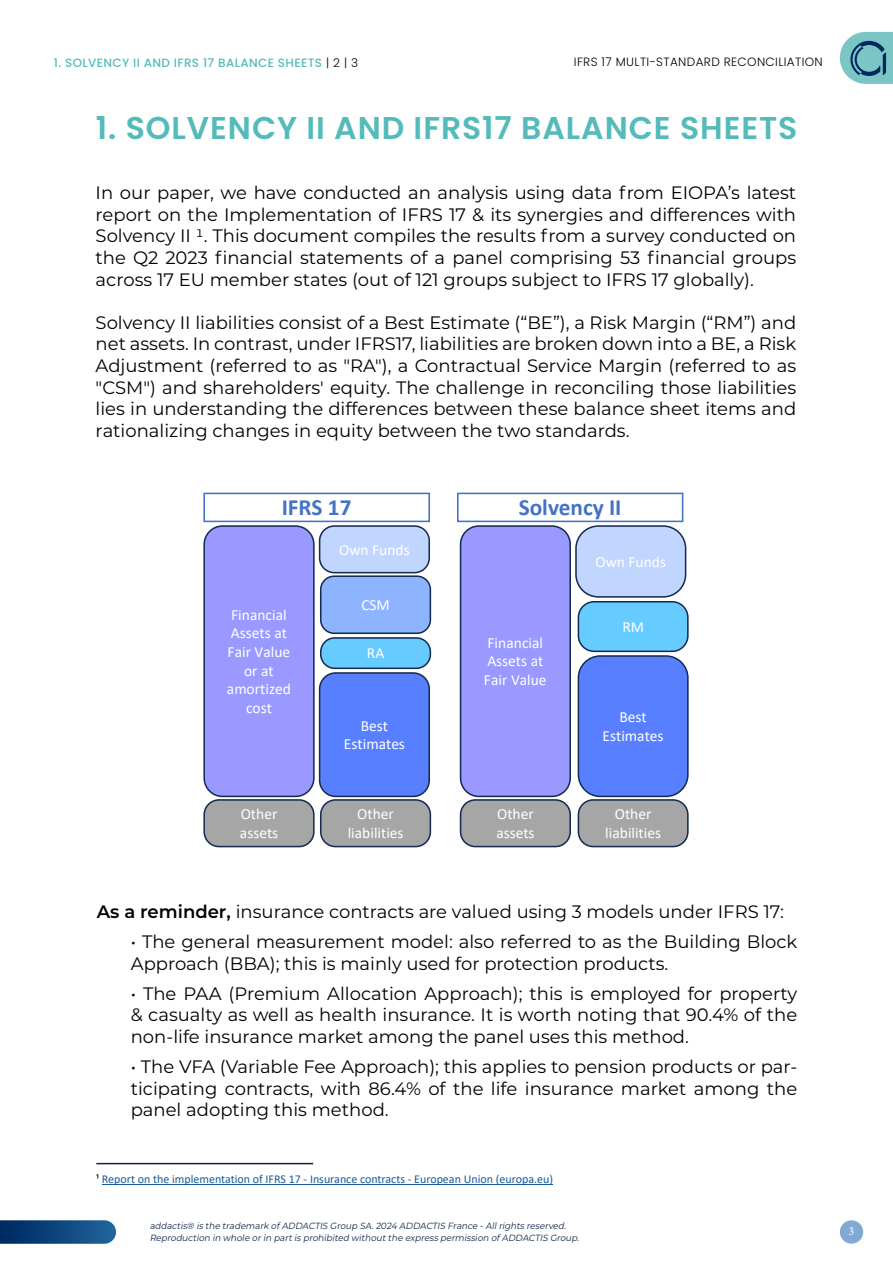
<style>
.page{position:relative;width:893px;height:1263px;background:#fff}
.page>*{position:absolute;margin:0;border:0;box-sizing:border-box;transform-origin:0 0}
.t1{font:600 31.5px "Poppins";letter-spacing:.03em;color:#54bbba}
.t2{font:700 23.25px "Calibri";color:#4472c4}
.t3{font:18px/21.6px "Montserrat";color:#000;text-align:justify}
.t4{font:15.45px/18.6px "Calibri";color:#fff;text-align:center}
.t5{font:12px "Calibri";color:#165b9a}
.t6{font:500 12px "Poppins";letter-spacing:.03em;color:#54bbba}
.t7{font:300 12px "Poppins";letter-spacing:.03em;color:#000}
.t8{font:12px "Minion Pro";color:#fff}
.t9{font:italic 9px/11.7px "Montserrat";color:#0b2246}
.s1{font-weight:300;color:#050510}
.s2{font-weight:600}
.s3{color:#000}
</style>
<div class="page">
<svg style="left:0;top:1220px;width:116px;height:24px;background:#184d83"></svg>
<div style="left:840px;top:1220px;width:23px;height:24px;background:#82a9d5;border-radius:50%"></div>
<svg style="left:840px;top:32px;width:53px;height:52px;background:#75b5bb"></svg>
<hr style="left:102px;top:1184px;width:451px;height:1px;background:#165b9a">
<hr style="left:96px;top:1163px;width:217px;height:1px;background:#0b2246">
<div style="left:204px;top:526px;width:110px;height:270px;background:#99f;border-radius:18px"></div>
<div style="left:203px;top:525px;width:112px;height:272px;border:2px solid #172c51;border-radius:18px"></div>
<div style="left:461px;top:526px;width:109px;height:270px;background:#99f;border-radius:18px"></div>
<div style="left:460px;top:525px;width:111px;height:272px;border:2px solid #172c51;border-radius:18px"></div>
<div style="left:320px;top:526px;width:109px;height:47px;background:#c1d6ff;border-radius:15px"></div>
<div style="left:319px;top:525px;width:111px;height:48px;border:2px solid #172c51;border-radius:15px"></div>
<div style="left:576px;top:526px;width:110px;height:71px;background:#c1d6ff;border-radius:22px"></div>
<div style="left:575px;top:525px;width:111px;height:73px;border:2px solid #172c51;border-radius:22px"></div>
<div style="left:321px;top:576px;width:109px;height:57px;background:#8fb4ff;border-radius:13px"></div>
<div style="left:320px;top:575px;width:111px;height:59px;border:2px solid #172c51;border-radius:13px"></div>
<div style="left:321px;top:638px;width:109px;height:30px;background:#6cf;border-radius:14px"></div>
<div style="left:320px;top:637px;width:111px;height:32px;border:2px solid #172c51;border-radius:14px"></div>
<div style="left:320px;top:673px;width:109px;height:123px;background:#577fff;border-radius:16px"></div>
<div style="left:319px;top:672px;width:111px;height:125px;border:2px solid #172c51;border-radius:16px"></div>
<div style="left:578px;top:602px;width:110px;height:49px;background:#6cf;border-radius:16px"></div>
<div style="left:578px;top:601px;width:110px;height:51px;border:2px solid #172c51;border-radius:16px"></div>
<div style="left:578px;top:656px;width:110px;height:140px;background:#577fff;border-radius:22px"></div>
<div style="left:578px;top:655px;width:110px;height:142px;border:2px solid #172c51;border-radius:22px"></div>
<div style="left:204px;top:800px;width:110px;height:46px;background:#a6a6a6;border-radius:15px"></div>
<div style="left:203px;top:799px;width:112px;height:48px;border:2px solid #172c51;border-radius:15px"></div>
<div style="left:460px;top:799px;width:111px;height:48px;background:#a6a6a6;border:2px solid #172c51;border-radius:15px"></div>
<div style="left:321px;top:800px;width:109px;height:46px;background:#a6a6a6;border-radius:15px"></div>
<div style="left:320px;top:799px;width:111px;height:48px;border:2px solid #172c51;border-radius:15px"></div>
<div style="left:578px;top:800px;width:110px;height:46px;background:#a6a6a6;border-radius:15px"></div>
<div style="left:578px;top:799px;width:110px;height:48px;border:2px solid #172c51;border-radius:15px"></div>
<div style="left:203px;top:493px;width:227px;height:29px;border:2px solid #4472c4"></div>
<div style="left:457px;top:493px;width:226px;height:29px;border:2px solid #4472c4"></div>
<p class="t6" style="left:54px;top:55px;width:306px">1. SOLVENCY II AND IFRS 17 BALANCE SHEETS <span class="s1">| 2 | 3</span></p>
<p class="t7" style="left:574px;top:55px;width:250px">IFRS 17 MULTI-STANDARD RECONCILIATION</p>
<h1 class="t1" style="left:96px;top:110px;width:703px">1. SOLVENCY II AND IFRS17 BALANCE SHEETS</h1>
<p class="t3" style="left:96px;top:181px;width:702px">In our paper, we have conducted an analysis using data from EIOPA’s latest report on the Implementation of IFRS 17 &amp; its synergies and differences with Solvency II 1. This document compiles the results from a survey conducted on the Q2 2023 financial statements of a panel comprising 53 financial groups across 17 EU member states (out of 121 groups subject to IFRS 17 globally).</p>
<p class="t3" style="left:96px;top:311px;width:702px">Solvency II liabilities consist of a Best Estimate (“BE”), a Risk Margin (“RM”) and net assets. In contrast, under IFRS17, liabilities are broken down into a BE, a Risk Adjustment (referred to as "RA"), a Contractual Service Margin (referred to as "CSM") and shareholders' equity. The challenge in reconciling those liabilities lies in understanding the differences between these balance sheet items and rationalizing changes in equity between the two standards.</p>
<p class="t2" style="left:282px;top:491px;width:71px">IFRS 17</p>
<p class="t2" style="left:519px;top:491px;width:104px">Solvency II</p>
<p class="t4" style="left:227px;top:605px;width:66px">Financial<br>Assets at<br>Fair Value or at amortized cost</p>
<p class="t4" style="left:339px;top:540px;width:72px">Own Funds</p>
<p class="t4" style="left:361px;top:595px;width:30px">CSM</p>
<p class="t4" style="left:367px;top:643px;width:19px">RA</p>
<p class="t4" style="left:344px;top:716px;width:63px">Best<br>Estimates</p>
<p class="t4" style="left:484px;top:633px;width:64px;text-align:left">Financial<br>Assets at<br>Fair Value</p>
<p class="t4" style="left:595px;top:552px;width:72px">Own Funds</p>
<p class="t4" style="left:622px;top:617px;width:23px">RM</p>
<p class="t4" style="left:603px;top:707px;width:63px">Best<br>Estimates</p>
<p class="t4" style="left:240px;top:804px;width:40px;text-align:left">Other assets</p>
<p class="t4" style="left:496px;top:804px;width:40px;text-align:left">Other assets</p>
<p class="t4" style="left:348px;top:804px;width:57px">Other liabilities</p>
<p class="t4" style="left:605px;top:804px;width:57px">Other liabilities</p>
<p class="t3" style="left:97px;top:900px;width:689px"><span class="s2">As a reminder,</span> insurance contracts are valued using 3 models under IFRS 17:</p>
<p class="t3" style="left:131px;top:930px;width:668px">• The general measurement model: also referred to as the Building Block<br>Approach (BBA); this is mainly used for protection products.</p>
<p class="t3" style="left:131px;top:982px;width:668px">• The PAA (Premium Allocation Approach); this is employed for property &amp; casualty as well as health insurance. It is worth noting that 90.4% of the non-life insurance market among the panel uses this method.</p>
<p class="t3" style="left:131px;top:1055px;width:668px">• The VFA (Variable Fee Approach); this applies to pension products or par&shy;ticipating contracts, with 86.4% of the life insurance market among the panel adopting this method.</p>
<p class="t5" style="left:96px;top:1171px;width:458px"><span class="s3">¹</span> Report on the implementation of IFRS 17 - Insurance contracts - European Union (europa.eu)</p>
<p class="t9" style="left:150px;top:1220px;width:433px">addactis® is the trademark ofADDACTIS Group SA.2024 ADDACTIS France -Allrights reserved.<br>Reproduction in whole orin partis prohibited withoutthe express permission ofADDACTIS Group.</p>
<p class="t8" style="left:849px;top:1223px;width:7px">3</p>
</div>
